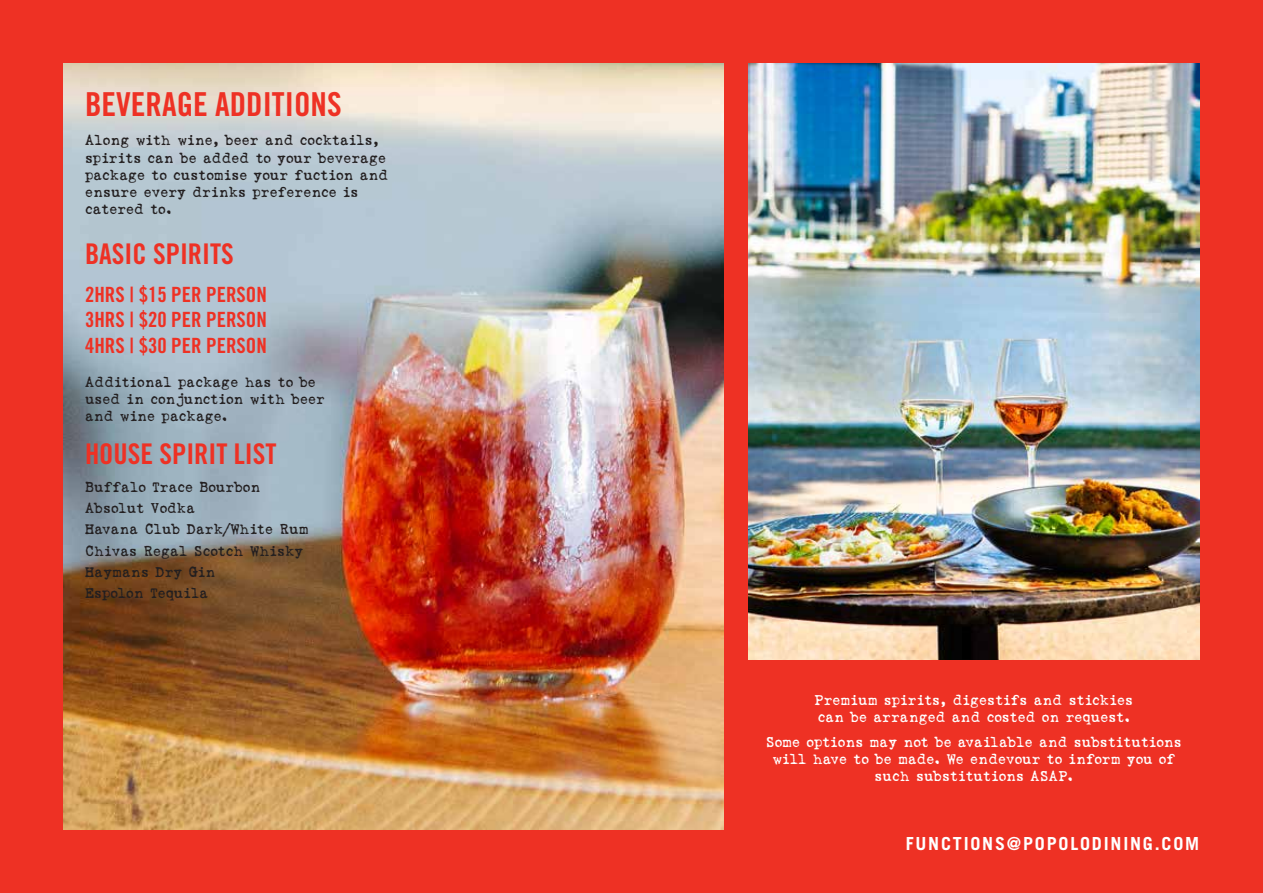
<style>
.page{position:relative;width:1263px;height:893px;background:#ee3124}
.page>*{position:absolute;margin:0;border:0;box-sizing:border-box;transform-origin:0 0}
.t1{font:33px "Trade Gothic Bold Cond Twenty";color:#ee3124}
.t2{font:28.5px "Trade Gothic Bold Cond Twenty";color:#ee3124}
.t3{font:21px/25.2px "Trade Gothic Bold Cond Twenty";color:#ee3124;text-align:justify}
.t4{font:700 18px "Trade Gothic";letter-spacing:.1em;color:#fff}
.t5{font:14.25px/17.1px "Love Letter TW";color:#231f20}
.t6{font:14.25px/17.1px "Love Letter TW";color:#fff}
</style>
<div class="page">
<img style="left:64px;top:64px;width:660px;height:765px">
<img style="left:748px;top:64px;width:451px;height:596px">
<h1 class="t1" style="left:85px;top:84px;width:258px">BEVERAGE ADDITIONS</h1>
<p class="t5" style="left:85px;top:133px;width:305px">Along with wine, beer and cocktails, spirits can be added to your beverage package to customise your fuction and ensure every drinks preference is catered to.</p>
<h2 class="t2" style="left:85px;top:237px;width:150px">BASIC SPIRITS</h2>
<h3 class="t3" style="left:85px;top:282px;width:183px">2HRS | $15 PER PERSON 3HRS | $20 PER PERSON 4HRS | $30 PER PERSON</h3>
<p class="t5" style="left:85px;top:374px;width:241px">Additional package has to be used in conjunction with beer and wine package.</p>
<h2 class="t2" style="left:85px;top:436px;width:193px">HOUSE SPIRIT LIST</h2>
<p class="t5" style="left:85px;top:477px;width:225px;line-height:21.3px">Buffalo Trace Bourbon<br>Absolut Vodka<br>Havana Club Dark/White Rum<br>Chivas Regal Scotch Whisky<br>Haymans Dry Gin<br>Espolon Tequila</p>
<p class="t6" style="left:814px;top:692px;width:320px">Premium spirits, digestifs and stickies can be arranged and costed on request.</p>
<p class="t6" style="left:766px;top:734px;width:418px;text-align:center">Some options may not be available and substitutions will have to be made. We endevour to inform you of such substitutions ASAP.</p>
<p class="t4" style="left:906px;top:833px;width:295px">FUNCTIONS@POPOLODINING.COM</p>
</div>
